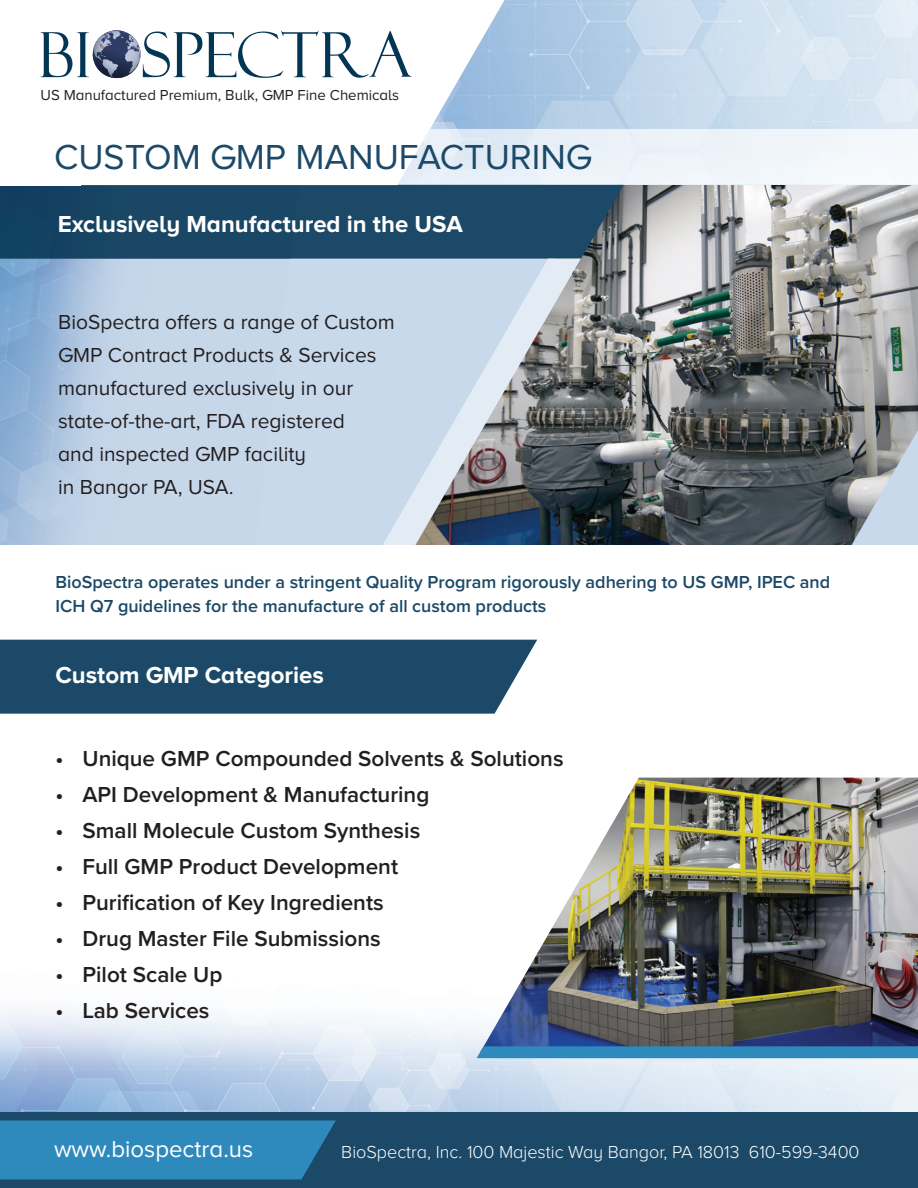
<style>
.page{position:relative;width:918px;height:1188px;background:#fff}
.page>*{position:absolute;margin:0;border:0;box-sizing:border-box;transform-origin:0 0}
.t1{font:36px "Proxima Nova A";color:#1c4967}
.t2{font:700 24px "Proxima Nova A";color:#fff}
.t3{font:24px "Proxima Nova A";color:#fff}
.t4{font:600 22.5px "Proxima Nova";color:#231f20}
.t5{font:21px/33px "Proxima Nova A";color:#231f20}
.t6{font:600 18px/24px "Proxima Nova";color:#1c4967}
.t7{font:300 18px "Proxima Nova A";color:#fff}
.t8{font:15px "Proxima Nova A";color:#231f20}
</style>
<div class="page">
<img style="left:0;top:1009px;width:918px;height:103px">
<div style="left:0;top:1112px;width:918px;height:76px;background:#1c4967"></div>
<div style="left:0;top:1120px;width:336px;height:59px;background:#2e8abc"></div>
<div style="left:0;top:640px;width:537px;height:74px;background:#1c4967"></div>
<img style="left:480px;top:778px;width:438px;height:268px">
<svg style="left:477px;top:1046px;width:441px;height:12px;background:#2f88ba"></svg>
<img style="left:596px;top:185px;width:322px;height:360px">
<svg style="left:290px;top:259px;width:306px;height:286px;background:#b9c9d8"></svg>
<img style="left:505px;top:0;width:413px;height:129px">
<svg style="left:299px;top:185px;width:325px;height:74px;background:#214c68"></svg>
<img style="left:0;top:259px;width:290px;height:286px">
<img style="left:0;top:185px;width:299px;height:74px">
<svg style="left:397px;top:0;width:108px;height:185px"></svg>
<svg style="left:40px;top:30px;width:372px;height:50px"></svg>
<svg style="left:849px;top:430px;width:69px;height:115px;background:#acb5be"></svg>
<svg style="left:380px;top:259px;width:201px;height:286px;background:#a2adb8"></svg>
<p class="t8" style="left:40px;top:86px;width:360px">US Manufactured Premium, Bulk, GMP Fine Chemicals</p>
<h1 class="t1" style="left:54px;top:137px;width:539px">CUSTOM GMP MANUFACTURING</h1>
<p class="t2" style="left:58px;top:210px;width:407px">Exclusively Manufactured in the USA</p>
<p class="t5" style="left:58px;top:305px;width:338px">BioSpectra offers a range of Custom<br>GMP Contract Products &amp; Services manufactured exclusively in our state-of-the-art, FDA registered<br>and inspected GMP facility<br>in Bangor PA, USA.</p>
<p class="t6" style="left:55px;top:569px;width:776px">BioSpectra operates under a stringent Quality Program rigorously adhering to US GMP, IPEC and<br>ICH Q7 guidelines for the manufacture of all custom products</p>
<p class="t2" style="left:55px;top:661px;width:270px">Custom GMP Categories</p>
<p class="t4" style="left:56px;top:742px;width:510px">• Unique GMP Compounded Solvents &amp; Solutions</p>
<p class="t4" style="left:56px;top:778px;width:375px">• API Development &amp; Manufacturing</p>
<p class="t4" style="left:56px;top:814px;width:366px">• Small Molecule Custom Synthesis</p>
<p class="t4" style="left:56px;top:850px;width:344px">• Full GMP Product Development</p>
<p class="t4" style="left:56px;top:886px;width:330px">• Purification of Key Ingredients</p>
<p class="t4" style="left:56px;top:922px;width:327px">• Drug Master File Submissions</p>
<p class="t4" style="left:56px;top:958px;width:168px">• Pilot Scale Up</p>
<p class="t4" style="left:56px;top:994px;width:156px">• Lab Services</p>
<p class="t3" style="left:54px;top:1136px;width:201px">www.biospectra.us</p>
<p class="t7" style="left:341px;top:1142px;width:520px">BioSpectra, Inc. 100 Majestic Way Bangor, PA 18013 610-599-3400</p>
</div>
